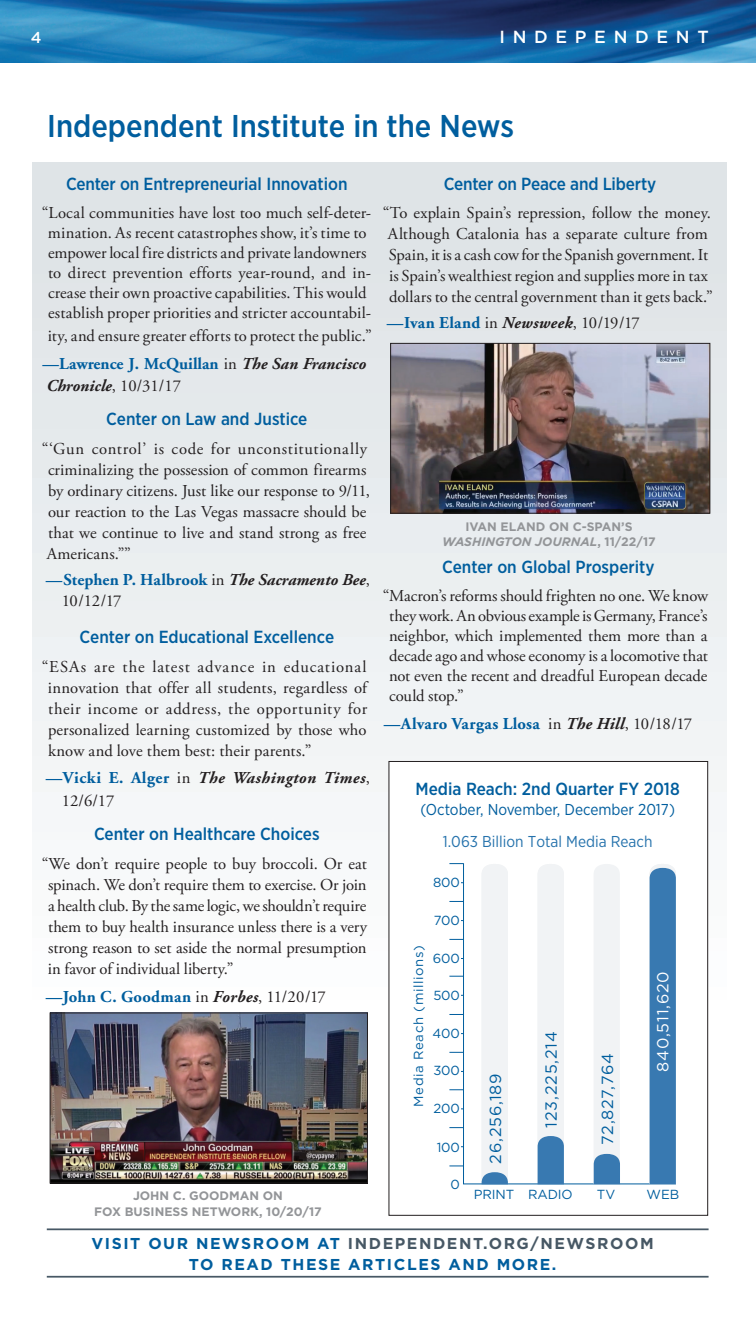
<style>
.page{position:relative;width:756px;height:1323px;background:#fff}
.page>*{position:absolute;margin:0;border:0;box-sizing:border-box;transform-origin:0 0}
.t1{font:500 31.5px "Gotham Narrow";color:#005e9e}
.t2{font:500 17.5px "Gotham Narrow";color:#005e9e}
.t3{font:500 17.5px "Gotham";letter-spacing:.44em;color:#fff}
.t4{font:16.62px/21px "Adobe Garamond Pro";letter-spacing:.005em;color:#231f20;text-align:justify}
.t5{font:700 16.62px/21px "Adobe Garamond";letter-spacing:.01em;color:#005e9e}
.t6{font:16.62px "Adobe Garamond";letter-spacing:-.02em;color:#231f20}
.t7{font:italic 700 16.62px "Adobe Garamond Pro";letter-spacing:.03em;color:#231f20}
.t8{font:italic 700 16.62px "Adobe Garamond Pro";color:#231f20}
.t9{font:16.1px "Gotham";color:#005e9e}
.t10{font:16.1px "Gotham";color:#fff}
.t11{font:700 15.75px/21px "Gotham";letter-spacing:.1em;color:#005e9e;text-align:center}
.t12{font:15.75px "Gotham Narrow";color:#005e9e}
.t13{font:15.75px "Gotham Narrow";color:#2572ac}
.t14{font:500 15.75px "Gotham";color:#fff}
.t15{font:13.12px "Gotham";letter-spacing:.05em;color:#005e9e}
.t16{font:13.12px "Gotham";letter-spacing:-.01em;color:#005e9e}
.t17{font:700 12.25px/15.8px "Gotham";color:#939598;text-align:center}
.s1{font-weight:400;color:#231f20}
.s2{font-family:"Adobe Garamond Pro";font-style:italic;color:#231f20}
.s3{font-family:"Adobe Garamond";font-weight:400;font-style:normal}
.s4{font-style:italic;color:#231f20}
.s5{font-family:"Adobe Garamond";font-style:normal;color:#005e9e}
.s6{font-weight:700;color:#005e9e}
.s7{font-weight:700;font-style:italic}
.s8{font-style:italic}
.s9{color:#475865}
</style>
<div class="page">
<div style="left:33px;top:163px;width:693px;height:1129px;background:linear-gradient(to bottom,#dde3e6,#fff)"></div>
<img style="left:0;top:0;width:756px;height:63px">
<div style="left:389px;top:761px;width:319px;height:454px;background:#fff"></div>
<div style="left:389px;top:761px;width:319px;height:455px;border:1px solid #231f20"></div>
<hr style="left:47px;top:1276px;width:662px;height:2px;background:#475865">
<hr style="left:47px;top:1228px;width:662px;height:2px;background:#475865">
<img style="left:52px;top:1015px;width:314px;height:167px">
<div style="left:50px;top:1013px;width:318px;height:171px;border:1px solid #231f20"></div>
<img style="left:392px;top:345px;width:316px;height:167px">
<div style="left:390px;top:343px;width:320px;height:171px;border:1px solid #231f20"></div>
<svg style="left:449px;top:901px;width:14px;height:1px"></svg>
<svg style="left:449px;top:976px;width:14px;height:1px"></svg>
<svg style="left:449px;top:939px;width:14px;height:1px"></svg>
<svg style="left:449px;top:1014px;width:14px;height:1px"></svg>
<svg style="left:449px;top:1089px;width:14px;height:1px"></svg>
<svg style="left:449px;top:1166px;width:14px;height:1px"></svg>
<svg style="left:449px;top:1127px;width:14px;height:1px"></svg>
<svg style="left:449px;top:1052px;width:14px;height:1px"></svg>
<svg style="left:463px;top:863px;width:213px;height:322px"></svg>
<svg style="left:449px;top:863px;width:14px;height:1px"></svg>
<div style="left:482px;top:864px;width:26px;height:320px;background:#f1f3f5"></div>
<svg style="left:538px;top:864px;width:26px;height:320px"></svg>
<div style="left:650px;top:864px;width:26px;height:320px;background:#3879b1"></div>
<svg style="left:594px;top:864px;width:26px;height:320px"></svg>
<p class="t14" style="left:31px;top:27px;width:12px">4</p>
<p class="t3" style="left:499px;top:25px;width:211px">INDEPENDENT</p>
<h1 class="t1" style="left:47px;top:106px;width:468px">Independent Institute in the News</h1>
<p class="t2" style="left:66px;top:172px;width:283px">Center on Entrepreneurial Innovation</p>
<p class="t4" style="left:42px;top:203px;width:331px;line-height:20.1px;text-align:center">“Local communities have lost too much self-deter&shy;mination. As recent catastrophes show, it’s time to empower local fire districts and private landowners to direct prevention efforts year-round, and in&shy;crease their own proactive capabilities. This would establish proper priorities and stricter accountabil-</p>
<p class="t4" style="left:48px;top:326px;width:325px">ity, and ensure greater efforts to protect the public.”</p>
<p class="t5" style="left:43px;top:353px;width:325px">—Lawrence J. McQuillan <span class="s1">in</span> <span class="s2">The San Francisco</span></p>
<p class="t8" style="left:47px;top:377px;width:136px">Chronicle<span class="s3">, 10/31/17</span></p>
<p class="t2" style="left:106px;top:408px;width:203px">Center on Law and Justice</p>
<p class="t4" style="left:47px;top:439px;width:325px;text-align:left;text-indent:-5px">“‘Gun control’ is code for unconstitutionally criminalizing the possession of common firearms by ordinary citizens. Just like our response to 9/11, our reaction to the Las Vegas massacre should be that we continue to live and stand strong as free Americans.””</p>
<p class="t5" style="left:62px;top:570px;width:310px;text-indent:-16px">—Stephen P. Halbrook <span class="s1">in</span> <span class="s4">The Sacramento Bee</span><span class="s1">,<br>10/12/17</span></p>
<p class="t2" style="left:80px;top:625px;width:256px">Center on Educational Excellence</p>
<p class="t4" style="left:48px;top:656px;width:321px;text-indent:-6px">“ESAs are the latest advance in educational innovation that offer all students, regardless of their income or address, the opportunity for personalized learning customized by those who know and love them best: their parents.”</p>
<p class="t7" style="left:46px;top:769px;width:326px"><span class="s5">—Vicki E. Alger</span> <span class="s3">in</span> The Washington Times<span class="s3">,</span></p>
<p class="t6" style="left:62px;top:792px;width:54px">12/6/17</p>
<p class="t2" style="left:94px;top:823px;width:227px">Center on Healthcare Choices</p>
<p class="t4" style="left:48px;top:854px;width:321px;text-indent:-6px">“We don’t require people to buy broccoli. Or eat spinach. We don’t require them to exercise. Or join a health club. By the same logic, we shouldn’t require them to buy health insurance unless there is a very strong reason to set aside the normal presumption in favor of individual liberty.”</p>
<p class="t5" style="left:46px;top:986px;width:282px">—John C. Goodman <span class="s1">in</span> <span class="s4">Forbes</span><span class="s1">, 11/20/17</span></p>
<p class="t17" style="left:94px;top:1188px;width:229px">JOHN C. GOODMAN ON<br>FOX BUSINESS NETWORK, 10/20/17</p>
<p class="t2" style="left:444px;top:172px;width:214px">Center on Peace and Liberty</p>
<p class="t4" style="left:383px;top:203px;width:331px;text-align:center">“To explain Spain’s repression, follow the money.<br>Although Catalonia has a separate culture from Spain, it is a cash cow for the Spanish government. It is Spain’s wealthiest region and supplies more in tax dollars to the central government than it gets back.”</p>
<p class="t6" style="left:387px;top:314px;width:254px"><span class="s6">—Ivan Eland</span> in <span class="s7">Newsweek</span>, 10/19/17</p>
<p class="t17" style="left:442px;top:518px;width:215px">IVAN ELAND ON C-SPAN’S<br><span class="s8">WASHINGTON JOURNAL</span>, 11/22/17</p>
<p class="t2" style="left:442px;top:555px;width:214px">Center on Global Prosperity</p>
<p class="t4" style="left:389px;top:586px;width:321px;line-height:20.1px;text-indent:-6px">“Macron’s reforms should frighten no one. We know they work. An obvious example is Germany, France’s neighbor, which implemented them more than a decade ago and whose economy is a locomotive that not even the recent and dreadful European decade could stop.”</p>
<p class="t5" style="left:384px;top:714px;width:310px">—Alvaro Vargas Llosa <span class="s1">in</span> <span class="s4">The Hill</span><span class="s1">, 10/18/17</span></p>
<p class="t2" style="left:416px;top:777px;width:266px">Media Reach: 2nd Quarter FY 2018</p>
<p class="t12" style="left:420px;top:799px;width:256px">(October, November, December 2017)</p>
<p class="t13" style="left:443px;top:832px;width:211px">1.063 Billion Total Media Reach</p>
<p class="t15" style="left:433px;top:874px;width:28px">800</p>
<p class="t15" style="left:434px;top:912px;width:28px">700</p>
<p class="t15" style="left:410px;top:1107px;width:163px;rotate:-90deg">Media Reach (millions)</p>
<p class="t15" style="left:433px;top:950px;width:29px">600</p>
<p class="t15" style="left:433px;top:987px;width:28px">500</p>
<p class="t15" style="left:433px;top:1025px;width:29px">400</p>
<p class="t15" style="left:433px;top:1062px;width:28px">300</p>
<p class="t15" style="left:434px;top:1100px;width:28px">200</p>
<p class="t15" style="left:437px;top:1139px;width:25px">100</p>
<p class="t15" style="left:451px;top:1176px;width:11px">0</p>
<p class="t9" style="left:485px;top:1164px;width:92px;rotate:-90deg">26,256,189</p>
<p class="t9" style="left:541px;top:1128px;width:98px;rotate:-90deg">123,225,214</p>
<p class="t9" style="left:597px;top:1145px;width:93px;rotate:-90deg">72,827,764</p>
<p class="t10" style="left:653px;top:1072px;width:102px;rotate:-90deg">840,511,620</p>
<p class="t16" style="left:474px;top:1186px;width:100px">PRINT RADIO</p>
<p class="t15" style="left:597px;top:1186px;width:20px">TV</p>
<p class="t15" style="left:647px;top:1186px;width:34px">WEB</p>
<p class="t11" style="left:91px;top:1233px;width:564px">VISIT OUR NEWSROOM AT <span class="s9">INDEPENDENT.ORG/NEWSROOM<br></span>TO READ THESE ARTICLES AND MORE.</p>
</div>
